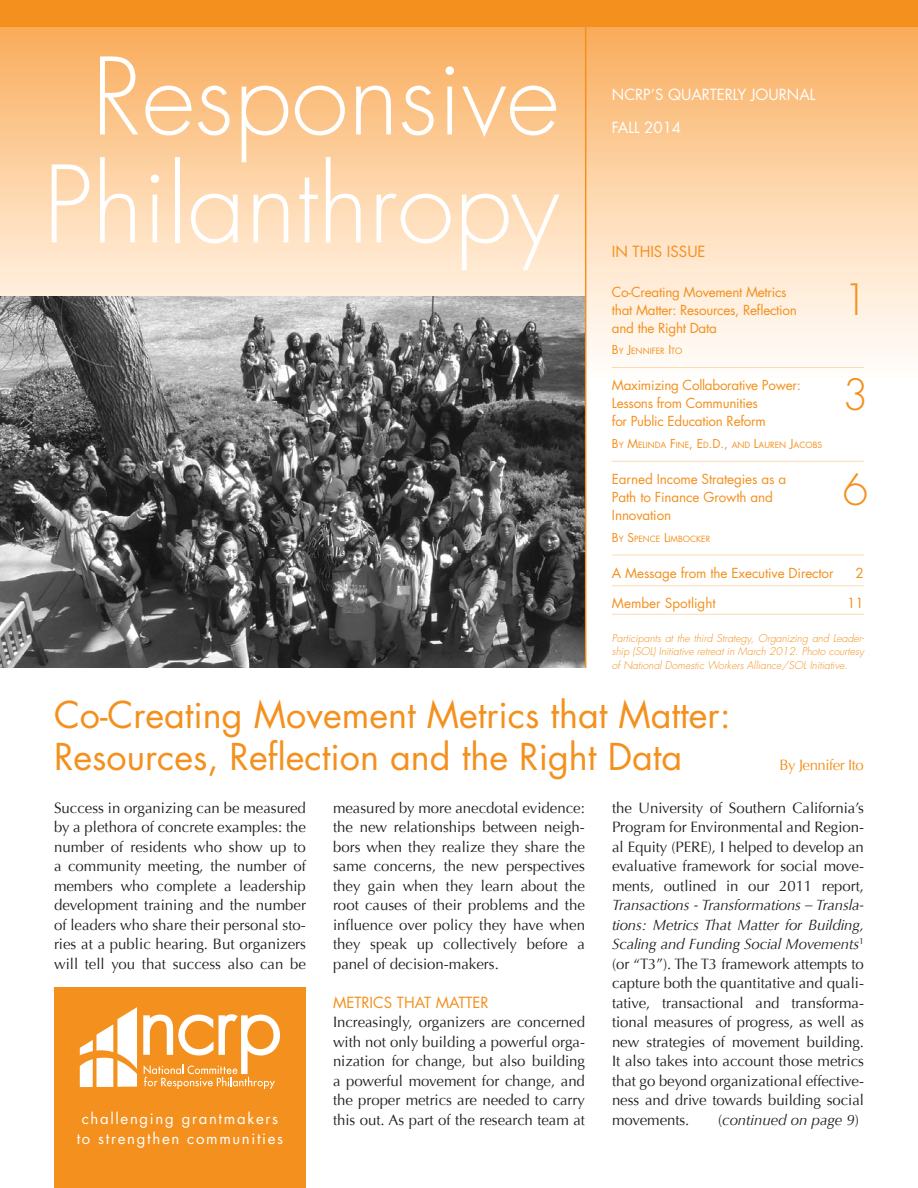
<style>
.page{position:relative;width:918px;height:1188px;background:#fff}
.page>*{position:absolute;margin:0;border:0;box-sizing:border-box;transform-origin:0 0}
.t1{font:300 103.5px/108px "Futura";color:#fff;text-align:center}
.t2{font:300 42px "Futura";color:#f4901d}
.t3{font:36px/42px "Futura";color:#f4901d}
.t4{font:15px/19.5px "Optima";letter-spacing:-.005em;color:#231f20;text-align:justify}
.t5{font:15px/19.5px "Futura";letter-spacing:.11em;color:#fff;text-align:center}
.t6{font:15px "Futura";color:#f4901d}
.t7{font:15px "Futura";color:#fff}
.t8{font:italic 15px "Optima";letter-spacing:-.005em;color:#231f20}
.t9{font:15px "Optima";letter-spacing:-.03em;color:#f4901d}
.t10{font:13.5px/18px "Futura";letter-spacing:-.02em;color:#f4901d}
.t11{font:13.5px "Futura";color:#f4901d}
.t12{font:italic 300 10.5px/13.5px "Futura";color:#f4901d;text-align:justify}
.t13{font:8.4px "Futura";color:#f4901d}
.s1{font-size:12px}
.s2{font-style:italic}
.s3{font-style:normal}
</style>
<div class="page">
<svg style="left:0;top:27px;width:585px;height:269px;background:#fcce9d"></svg>
<div style="left:585px;top:0;width:333px;height:392px;background:linear-gradient(to bottom,#f9a852,#fff)"></div>
<div style="left:0;top:0;width:918px;height:27px;background:#f4901d"></div>
<div style="left:54px;top:987px;width:252px;height:201px;background:#f4901d"></div>
<svg style="left:143px;top:1014px;width:137px;height:75px"></svg>
<svg style="left:80px;top:1007px;width:57px;height:80px"></svg>
<hr style="left:612px;top:367px;width:252px;height:1px;background:#fedab5">
<hr style="left:612px;top:461px;width:252px;height:1px;background:#fedab5">
<hr style="left:612px;top:555px;width:252px;height:1px;background:#fedab5">
<hr style="left:612px;top:585px;width:252px;height:1px;background:#fedab5">
<hr style="left:612px;top:614px;width:252px;height:1px;background:#fedab5">
<img style="left:0;top:296px;width:585px;height:372px">
<hr style="left:585px;top:25px;width:1px;height:643px;background:#f4901d">
<h1 class="t1" style="left:43px;top:46px;width:518px">Responsive<br>Philanthropy</h1>
<p class="t7" style="left:612px;top:85px;width:205px">NCRP’s Quarterly Journal</p>
<p class="t5" style="left:612px;top:118px;width:15px">FALL</p>
<p class="t5" style="left:644px;top:118px;width:38px">2014</p>
<p class="t6" style="left:612px;top:242px;width:69px">IN THIS ISSUE</p>
<p class="t10" style="left:612px;top:283px;width:187px">Co-Creating Movement Metrics that Matter: Resources, Reflection and the Right Data</p>
<p class="t13" style="left:612px;top:346px;width:72px"><span class="s1">B</span>Y <span class="s1">J</span>ENNIFER <span class="s1">I</span>TO</p>
<p class="t10" style="left:612px;top:377px;width:190px">Maximizing Collaborative Power:<br>Lessons from Communities<br>for Public Education Reform</p>
<p class="t13" style="left:612px;top:440px;width:212px"><span class="s1">B</span>Y <span class="s1">M</span>ELINDA <span class="s1">F</span>INE<span class="s1">, E</span>D<span class="s1">.D.,</span> AND <span class="s1">L</span>AUREN <span class="s1">J</span>ACOBS</p>
<p class="t10" style="left:612px;top:470px;width:176px">Earned Income Strategies as a<br>Path to Finance Growth and<br>Innovation</p>
<p class="t13" style="left:612px;top:533px;width:100px"><span class="s1">B</span>Y <span class="s1">S</span>PENCE <span class="s1">L</span>IMBOCKER</p>
<p class="t10" style="left:612px;top:564px;width:223px">A Message from the Executive Director</p>
<p class="t10" style="left:856px;top:564px;width:10px">2</p>
<p class="t11" style="left:612px;top:594px;width:105px">Member Spotlight</p>
<p class="t10" style="left:847px;top:594px;width:18px">11</p>
<p class="t12" style="left:612px;top:631px;width:254px">Participants at the third Strategy, Organizing and Leader&shy;ship (SOL) Initiative retreat in March 2012. Photo courtesy of National Domestic Workers Alliance/SOL Initiative.</p>
<h2 class="t2" style="left:842px;top:274px;width:28px">1</h2>
<h2 class="t2" style="left:842px;top:369px;width:28px">3</h2>
<h2 class="t2" style="left:842px;top:464px;width:28px">6</h2>
<h3 class="t3" style="left:54px;top:694px;width:678px">Co-Creating Movement Metrics that Matter:<br>Resources, Reflection and the Right Data</h3>
<p class="t9" style="left:780px;top:756px;width:86px">By Jennifer Ito</p>
<p class="t4" style="left:54px;top:798px;width:254px">Success in organizing can be measured by a plethora of concrete examples: the number of residents who show up to a community meeting, the number of members who complete a leadership development training and the number of leaders who share their personal sto&shy;ries at a public hearing. But organizers will tell you that success also can be</p>
<p class="t4" style="left:333px;top:798px;width:254px">measured by more anecdotal evidence: the new relationships between neigh&shy;bors when they realize they share the same concerns, the new perspectives they gain when they learn about the root causes of their problems and the influence over policy they have when they speak up collectively before a panel of decision-makers.</p>
<p class="t6" style="left:333px;top:993px;width:125px">METRICS THAT MATTE</p>
<p class="t6" style="left:481px;top:993px;width:10px">R</p>
<p class="t4" style="left:333px;top:1013px;width:254px">Increasingly, organizers are concerned with not only building a powerful orga&shy;nization for change, but also building a powerful movement for change, and the proper metrics are needed to carry this out. As part of the research team at</p>
<p class="t5" style="left:77px;top:1109px;width:208px">challenging grantmakers to strengthen communities</p>
<p class="t4" style="left:612px;top:798px;width:253px">the University of Southern California’s Program for Environmental and Region&shy;al Equity (PERE), I helped to develop an evaluative framework for social move&shy;ments, outlined in our 2011 report,</p>
<p class="t4" style="left:612px;top:896px;width:254px"><span class="s2">Transactions - Transformations – Transla&shy;tions: Metrics That Matter for Building, Scaling and Funding Social Movements</span><sup>1 </sup>(or “T3”). The T3 framework attempts to capture both the quantitative and quali&shy;tative, transactional and transforma&shy;tional measures of progress, as well as new strategies of movement building.<br>It also takes into account those metrics that go beyond organizational effective&shy;ness and drive towards building social movements.</p>
<p class="t8" style="left:718px;top:1111px;width:142px"><span class="s3">(</span>continued on page 9<span class="s3">)</span></p>
</div>
